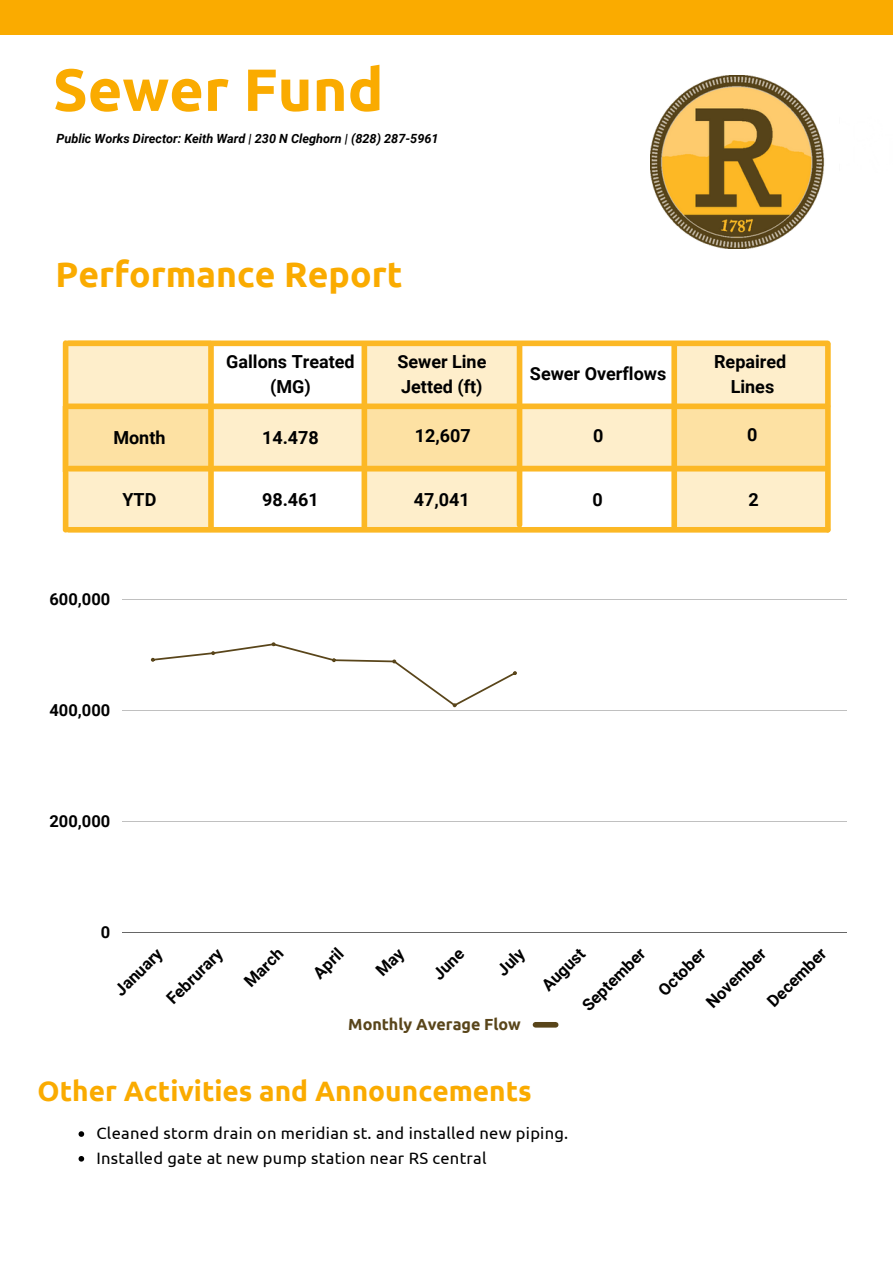
<style>
.page{position:relative;width:893px;height:1264px;background:#fff}
.page>*{position:absolute;margin:0;border:0;box-sizing:border-box;transform-origin:0 0}
.t1{font:700 59.55px "Ubuntu";color:#faab00}
.t2{font:700 35.55px "Ubuntu";color:#faab00}
.t3{font:700 28.05px "Ubuntu";color:#faab00}
.t4{font:700 18px/24.8px "Roboto";color:#000;text-align:center}
.t5{font:700 16.5px "Roboto";color:#000}
.t6{font:16.5px/24.8px "Ubuntu";letter-spacing:.015em;color:#000}
.t7{font:700 16.05px "Ubuntu";color:#59451a}
.t8{font:italic 700 12.6px "Roboto";color:#000}
</style>
<div class="page">
<hr style="left:123px;top:599px;width:723px;height:1px;background:#000">
<hr style="left:123px;top:710px;width:723px;height:1px;background:#000">
<hr style="left:123px;top:821px;width:723px;height:1px;background:#000">
<hr style="left:123px;top:932px;width:723px;height:1px;background:#000">
<svg style="left:151px;top:642px;width:366px;height:65px"></svg>
<div style="left:0;top:0;width:892px;height:35px;background:#faab00"></div>
<div style="left:535px;top:1021px;width:20px;height:6px;background:#59451a"></div>
<img style="left:650px;top:76px;width:175px;height:173px">
<div style="left:62px;top:406px;width:762px;height:65px;background:#feeecb"></div>
<svg style="left:367px;top:346px;width:152px;height:181px;background:#fde9bc"></svg>
<svg style="left:66px;top:340px;width:142px;height:187px;background:#fde9bc"></svg>
<svg style="left:677px;top:346px;width:148px;height:181px;background:#fde9bc"></svg>
<div style="left:68px;top:340px;width:759px;height:6px;background:#fcb825"></div>
<div style="left:68px;top:403px;width:759px;height:6px;background:#fcb825"></div>
<div style="left:69px;top:466px;width:756px;height:5px;background:#fcb825"></div>
<div style="left:68px;top:527px;width:759px;height:5px;background:#fcb825"></div>
<div style="left:825px;top:344px;width:5px;height:186px;background:#fcb825"></div>
<div style="left:516px;top:344px;width:6px;height:181px;background:#fcb825"></div>
<div style="left:208px;top:344px;width:6px;height:185px;background:#fcb825"></div>
<div style="left:63px;top:343px;width:5px;height:187px;background:#fcb825"></div>
<div style="left:361px;top:346px;width:6px;height:181px;background:#fcb825"></div>
<div style="left:671px;top:345px;width:6px;height:181px;background:#fcb825"></div>
<svg style="left:79px;top:1131px;width:5px;height:5px"></svg>
<svg style="left:79px;top:1156px;width:5px;height:5px"></svg>
<h1 class="t1" style="left:53px;top:55px;width:332px">Sewer Fund</h1>
<p class="t8" style="left:56px;top:131px;width:383px">Public Works Director: Keith Ward | 230 N Cleghorn | (828) 287-5961</p>
<h2 class="t2" style="left:56px;top:254px;width:348px">Performance Report</h2>
<p class="t4" style="left:113px;top:425px;width:54px">Month</p>
<p class="t4" style="left:122px;top:487px;width:35px">YTD</p>
<p class="t5" style="left:49px;top:589px;width:62px">600,000</p>
<p class="t5" style="left:49px;top:700px;width:62px">400,000</p>
<p class="t5" style="left:49px;top:811px;width:62px">200,000</p>
<p class="t5" style="left:101px;top:923px;width:11px">0</p>
<p class="t4" style="left:226px;top:349px;width:130px">Gallons Treated (MG)</p>
<p class="t4" style="left:397px;top:349px;width:90px;text-align:left">Sewer Line<br>Jetted (ft)</p>
<p class="t4" style="left:262px;top:426px;width:58px">14.478</p>
<p class="t4" style="left:262px;top:487px;width:58px">98.461</p>
<p class="t4" style="left:415px;top:423px;width:57px">12,607</p>
<p class="t4" style="left:414px;top:487px;width:57px">47,041</p>
<p class="t4" style="left:530px;top:362px;width:138px">Sewer Overflows</p>
<p class="t4" style="left:593px;top:423px;width:12px">0</p>
<p class="t4" style="left:592px;top:487px;width:12px">0</p>
<p class="t4" style="left:714px;top:349px;width:74px">Repaired<br>Lines</p>
<p class="t4" style="left:747px;top:422px;width:12px">0</p>
<p class="t4" style="left:748px;top:487px;width:12px">2</p>
<p class="t5" style="left:111px;top:986px;width:61px;rotate:-45deg">January</p>
<p class="t5" style="left:163px;top:994px;width:73px;rotate:-45deg">Februrary</p>
<p class="t5" style="left:240px;top:977px;width:49px;rotate:-45deg">March</p>
<p class="t5" style="left:309px;top:968px;width:37px;rotate:-45deg">April</p>
<p class="t5" style="left:429px;top:969px;width:38px;rotate:-45deg">June</p>
<p class="t5" style="left:493px;top:965px;width:33px;rotate:-45deg">July</p>
<p class="t5" style="left:538px;top:981px;width:54px;rotate:-45deg">August</p>
<p class="t5" style="left:578px;top:1001px;width:83px;rotate:-45deg">September</p>
<p class="t5" style="left:654px;top:985px;width:61px;rotate:-45deg">October</p>
<p class="t5" style="left:702px;top:998px;width:78px;rotate:-45deg">November</p>
<p class="t5" style="left:763px;top:997px;width:77px;rotate:-45deg">December</p>
<p class="t7" style="left:348px;top:1014px;width:174px">Monthly Average Flow</p>
<h3 class="t3" style="left:38px;top:1074px;width:495px">Other Activities and Announcements</h3>
<p class="t6" style="left:96px;top:1120px;width:473px">Cleaned storm drain on meridian st. and installed new piping.<br>Installed gate at new pump station near RS central</p>
</div>
